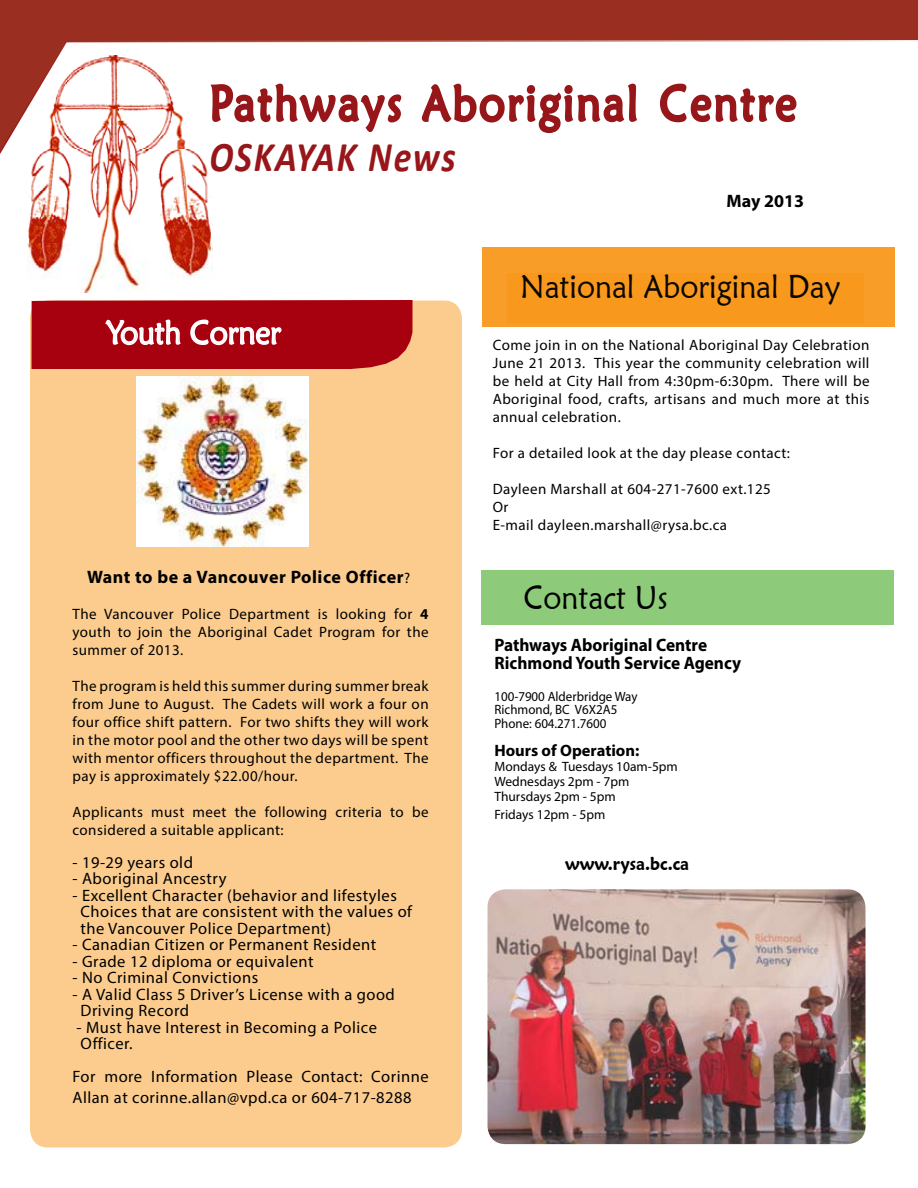
<style>
.page{position:relative;width:918px;height:1188px;background:#fff}
.page>*{position:absolute;margin:0;border:0;box-sizing:border-box;transform-origin:0 0}
.t1{font:49.2px "Maiandra GD";letter-spacing:.07em;color:#971619;scale:.85 1}
.t2{font:italic 700 42.45px "Calibri";letter-spacing:.05em;color:#971619;scale:.85 1}
.t3{font:33px "Maiandra GD";color:#000;scale:.91 1}
.t4{font:33px "Maiandra GD";color:#fff;scale:.91 1}
.t5{font:700 18px/18px "Myriad Pro";color:#000;scale:.96 1}
.t6{font:700 18px "Myriad Pro";letter-spacing:.03em;color:#000}
.t7{font:600 18px "Maiandra GD";color:#000;scale:.91 1}
.t8{font:700 18px "Myriad Pro";color:#000}
.t9{font:16.5px/16.5px "Myriad Pro";letter-spacing:.03em;color:#000}
.t10{font:700 16.5px "Myriad Pro";color:#000}
.t11{font:15px/18px "Myriad Pro";letter-spacing:.03em;color:#000;text-align:justify}
.t12{font:13.5px/15px "Myriad Pro";color:#000}
.t13{font:13.5px/13.5px "Myriad Pro";color:#000;scale:.96 1}
.s1{font-weight:400;font-size:15px}
.s2{font-weight:700}
</style>
<div class="page">
<img style="left:27px;top:166px;width:186px;height:126px">
<img style="left:488px;top:889px;width:378px;height:255px">
<div style="left:30px;top:301px;width:432px;height:846px;background:#fccc8e;border-radius:18px"></div>
<img style="left:137px;top:376px;width:171px;height:170px">
<svg style="left:32px;top:300px;width:381px;height:69px;background:#ad121e"></svg>
<div style="left:481px;top:570px;width:412px;height:54px;background:#8dca79"></div>
<div style="left:482px;top:247px;width:413px;height:79px;background:#f89e28"></div>
<div style="left:507px;top:273px;width:357px;height:51px;background:#f8991d"></div>
<svg style="left:0;top:0;width:918px;height:166px"></svg>
<img style="left:751px;top:972px;width:115px;height:134px">
<h1 class="t1" style="left:210px;top:73px;width:691px">Pathways Aboriginal Centre</h1>
<h2 class="t2" style="left:209px;top:131px;width:291px">OSKAYAK News</h2>
<h3 class="t4" style="left:106px;top:312px;width:194px">Youth Corner</h3>
<p class="t6" style="left:87px;top:565px;width:325px">Want to be a Vancouver Police Officer<span class="s1">?</span></p>
<p class="t11" style="left:73px;top:604px;width:358px">The Vancouver Police Department is looking for <span class="s2">4 </span>youth to join the Aboriginal Cadet Program for the summer of 2013.</p>
<p class="t11" style="left:73px;top:676px;width:358px">The program is held this summer during summer break from June to August. The Cadets will work a four on four office shift pattern. For two shifts they will work in the motor pool and the other two days will be spent with mentor officers throughout the department. The pay is approximately $22.00/hour.</p>
<p class="t11" style="left:73px;top:802px;width:358px">Applicants must meet the following criteria to be considered a suitable applicant:</p>
<p class="t9" style="left:73px;top:854px;width:122px">- 19-29 years old</p>
<p class="t9" style="left:73px;top:870px;width:156px">- Aboriginal Ancestry</p>
<p class="t9" style="left:81px;top:887px;width:333px;text-indent:-8px">- Excellent Character (behavior and lifestyles<br>Choices that are consistent with the values of the Vancouver Police Department)</p>
<p class="t9" style="left:73px;top:936px;width:305px">- Canadian Citizen or Permanent Resident</p>
<p class="t9" style="left:73px;top:953px;width:243px">- Grade 12 diploma or equivalent</p>
<p class="t9" style="left:73px;top:969px;width:187px">- No Criminal Convictions</p>
<p class="t9" style="left:81px;top:986px;width:316px;text-indent:-8px">- A Valid Class 5 Driver’s License with a good<br>Driving Record</p>
<p class="t9" style="left:77px;top:1019px;width:302px">- Must have Interest in Becoming a Police<br>Officer.</p>
<p class="t9" style="left:73px;top:1066px;width:358px;line-height:21px">For more Information Please Contact: Corinne<br>Allan at corinne.allan@vpd.ca or 604-717-8288</p>
<p class="t8" style="left:727px;top:189px;width:79px">May 2013</p>
<h3 class="t3" style="left:521px;top:267px;width:353px">National Aboriginal Day</h3>
<p class="t11" style="left:493px;top:336px;width:378px">Come join in on the National Aboriginal Day Celebration June 21 2013. This year the community celebration will be held at City Hall from 4:30pm-6:30pm. There will be Aboriginal food, crafts, artisans and much more at this annual celebration.</p>
<p class="t11" style="left:493px;top:444px;width:299px">For a detailed look at the day please contact:</p>
<p class="t11" style="left:493px;top:480px;width:280px;text-align:left">Dayleen Marshall at 604-271-7600 ext.125<br>Or<br>E-mail dayleen.marshall@rysa.bc.ca</p>
<h3 class="t3" style="left:524px;top:577px;width:160px">Contact Us</h3>
<p class="t5" style="left:494px;top:636px;width:259px">Pathways Aboriginal Centre<br>Richmond Youth Service Agency</p>
<p class="t13" style="left:494px;top:689px;width:151px">100-7900 Alderbridge Way<br>Richmond, BC V6X2A5<br>Phone: 604.271.7600</p>
<p class="t10" style="left:494px;top:740px;width:146px">Hours of Operation:</p>
<p class="t12" style="left:494px;top:759px;width:185px">Mondays &amp; Tuesdays 10am-5pm<br>Wednesdays 2pm - 7pm<br>Thursdays 2pm - 5pm</p>
<p class="t12" style="left:494px;top:807px;width:112px">Fridays 12pm - 5pm</p>
<p class="t7" style="left:565px;top:853px;width:138px">www.rysa.bc.ca</p>
</div>
